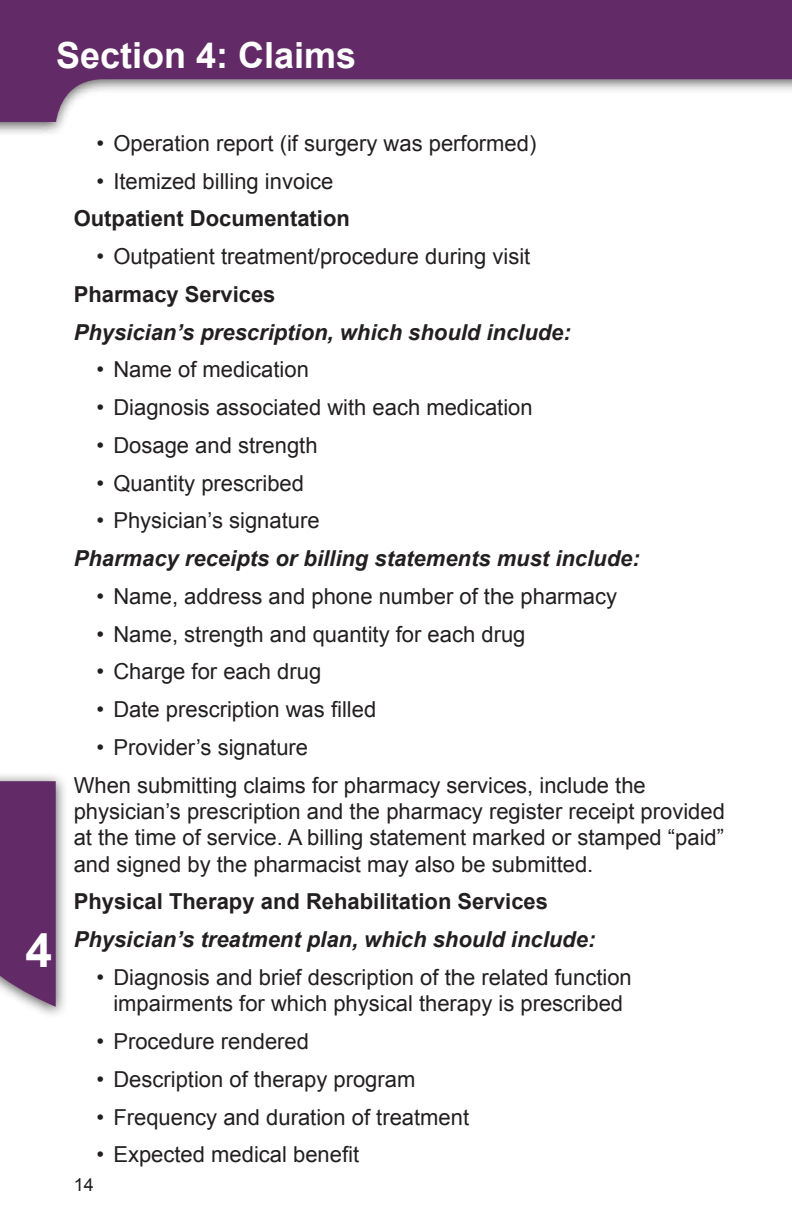
<style>
.page{position:relative;width:792px;height:1224px;background:#fff}
.page>*{position:absolute;margin:0;border:0;box-sizing:border-box;transform-origin:0 0}
.t1{font:700 48px "Arial";color:#fff}
.t2{font:700 36px "Arial";color:#fff}
.Body_Copy{font:22px/26.4px "Arial";color:#231f20}
.H5_Bold_Italic{font:italic 700 22px "Arial";color:#231f20}
.H4_Bold{font:700 22px "Arial";color:#231f20}
.t3{font:18px "Arial";color:#231f20}
</style>
<div class="page">
<svg style="left:0;top:0;width:792px;height:122px;fill:#622b67"></svg>
<div style="left:0;top:772px;width:68px;height:248px;background:#231f20;opacity:.75"></div>
<svg style="left:0;top:781px;width:56px;height:226px;background:#69366e"></svg>
<h2 class="t2" style="left:56px;top:31px;width:302px">Section 4: Claims</h2>
<h1 class="t1" style="left:26px;top:918px;width:28px">4</h1>
<p class="Body_Copy" style="left:96px;top:130px;width:442px">• Operation report (if surgery was performed)</p>
<p class="Body_Copy" style="left:96px;top:168px;width:239px">• Itemized billing invoice</p>
<h4 class="H4_Bold" style="left:74px;top:204px;width:278px">Outpatient Documentation</h4>
<p class="Body_Copy" style="left:96px;top:243px;width:435px">• Outpatient treatment/procedure during visit</p>
<h4 class="H4_Bold" style="left:74px;top:280px;width:203px">Pharmacy Services</h4>
<h5 class="H5_Bold_Italic" style="left:74px;top:317px;width:499px">Physician’s prescription, which should include:</h5>
<p class="Body_Copy" style="left:96px;top:357px;width:214px">• Name of medication</p>
<p class="Body_Copy" style="left:96px;top:394px;width:438px">• Diagnosis associated with each medication</p>
<p class="Body_Copy" style="left:96px;top:432px;width:223px">• Dosage and strength</p>
<p class="Body_Copy" style="left:96px;top:470px;width:209px">• Quantity prescribed</p>
<p class="Body_Copy" style="left:96px;top:508px;width:225px">• Physician’s signature</p>
<h5 class="H5_Bold_Italic" style="left:74px;top:544px;width:568px">Pharmacy receipts or billing statements must include:</h5>
<p class="Body_Copy" style="left:96px;top:583px;width:522px">• Name, address and phone number of the pharmacy</p>
<p class="Body_Copy" style="left:96px;top:621px;width:431px">• Name, strength and quantity for each drug</p>
<p class="Body_Copy" style="left:96px;top:659px;width:226px">• Charge for each drug</p>
<p class="Body_Copy" style="left:96px;top:696px;width:281px">• Date prescription was filled</p>
<p class="Body_Copy" style="left:96px;top:734px;width:213px">• Provider’s signature</p>
<p class="Body_Copy" style="left:74px;top:772px;width:653px">When submitting claims for pharmacy services, include the physician’s prescription and the pharmacy register receipt provided at the time of service. A billing statement marked or stamped “paid” and signed by the pharmacist may also be submitted.</p>
<h4 class="H4_Bold" style="left:74px;top:887px;width:476px">Physical Therapy and Rehabilitation Services</h4>
<h5 class="H5_Bold_Italic" style="left:74px;top:925px;width:523px">Physician’s treatment plan, which should include:</h5>
<p class="Body_Copy" style="left:96px;top:964px;width:537px;text-align:center">• Diagnosis and brief description of the related function impairments for which physical therapy is prescribed</p>
<p class="Body_Copy" style="left:96px;top:1028px;width:214px">• Procedure rendered</p>
<p class="Body_Copy" style="left:96px;top:1066px;width:321px">• Description of therapy program</p>
<p class="Body_Copy" style="left:96px;top:1104px;width:374px">• Frequency and duration of treatment</p>
<p class="Body_Copy" style="left:96px;top:1142px;width:264px">• Expected medical benefit</p>
<p class="t3" style="left:74px;top:1173px;width:22px">14</p>
</div>
